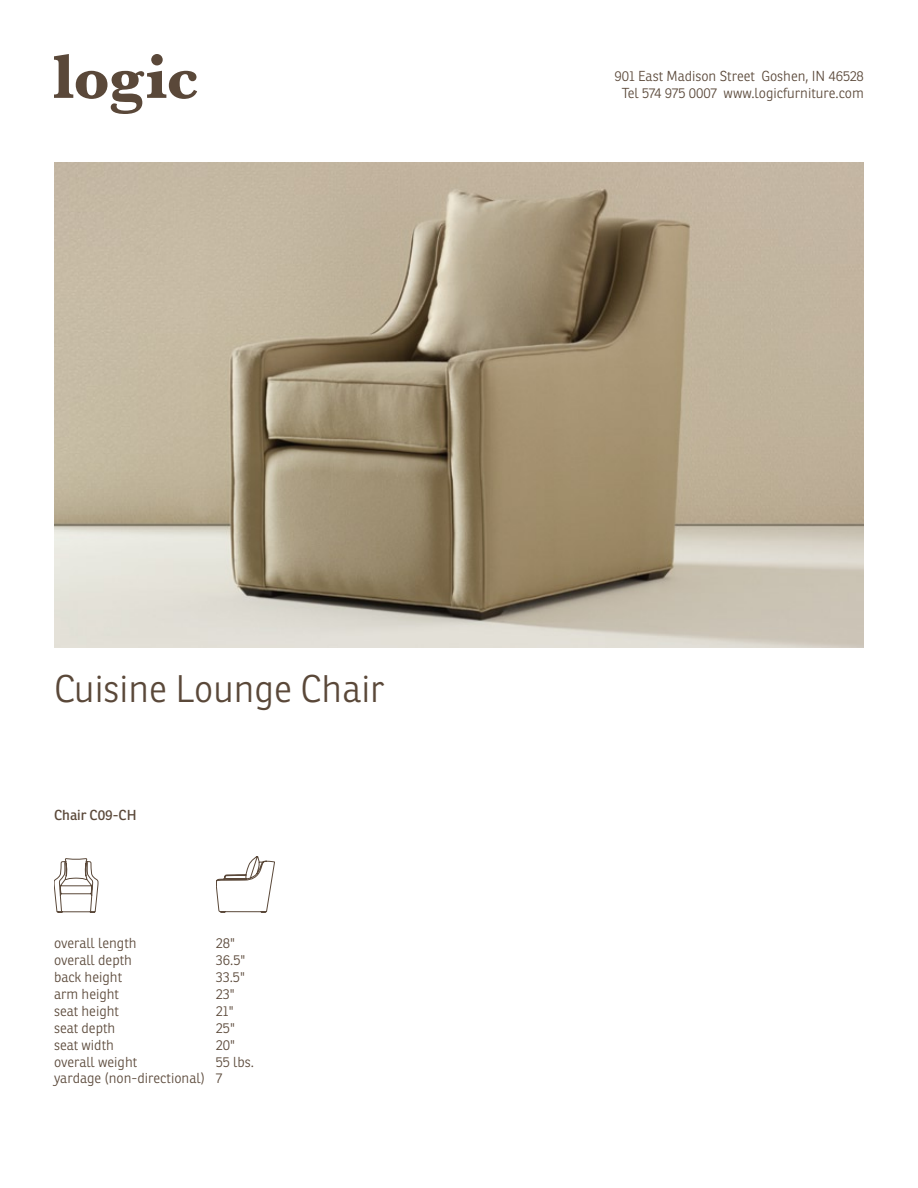
<style>
.page{position:relative;width:918px;height:1188px;background:#fff}
.page>*{position:absolute;margin:0;border:0;box-sizing:border-box;transform-origin:0 0}
.t1{font:300 37.35px "Ronnia";color:#5a4839}
.t2{font:300 14.1px/17px "Ronnia";color:#5a4839}
.t3{font:14.1px "Ronnia";color:#5a4839}
</style>
<div class="page">
<svg style="left:54px;top:54px;width:143px;height:60px"></svg>
<img style="left:54px;top:162px;width:810px;height:486px">
<svg style="left:54px;top:859px;width:44px;height:53px"></svg>
<svg style="left:216px;top:856px;width:59px;height:56px"></svg>
<h1 class="t1" style="left:54px;top:666px;width:332px">Cuisine Lounge Chair</h1>
<p class="t3" style="left:54px;top:806px;width:84px">Chair C09-CH</p>
<p class="t2" style="left:54px;top:935px;width:84px">overall length</p>
<p class="t2" style="left:216px;top:935px;width:20px">28"</p>
<p class="t2" style="left:54px;top:952px;width:80px">overall depth</p>
<p class="t2" style="left:216px;top:952px;width:31px">36.5"</p>
<p class="t2" style="left:54px;top:969px;width:70px">back height</p>
<p class="t2" style="left:216px;top:969px;width:30px">33.5"</p>
<p class="t2" style="left:54px;top:985px;width:67px">arm height</p>
<p class="t2" style="left:216px;top:985px;width:20px">23"</p>
<p class="t2" style="left:54px;top:1002px;width:67px">seat height</p>
<p class="t2" style="left:216px;top:1002px;width:19px">21"</p>
<p class="t2" style="left:54px;top:1019px;width:63px">seat depth</p>
<p class="t2" style="left:216px;top:1019px;width:20px">25"</p>
<p class="t2" style="left:54px;top:1036px;width:62px">seat width</p>
<p class="t2" style="left:216px;top:1036px;width:21px">20"</p>
<p class="t2" style="left:54px;top:1053px;width:85px">overall weight</p>
<p class="t2" style="left:54px;top:1053px;width:202px;text-indent:162px">55 lbs. yardage (non-directional) 7</p>
<p class="t2" style="left:614px;top:67px;width:251px;text-align:center">901 East Madison Street Goshen, IN 46528<br>Tel 574 975 0007 www.logicfurniture.com</p>
</div>
